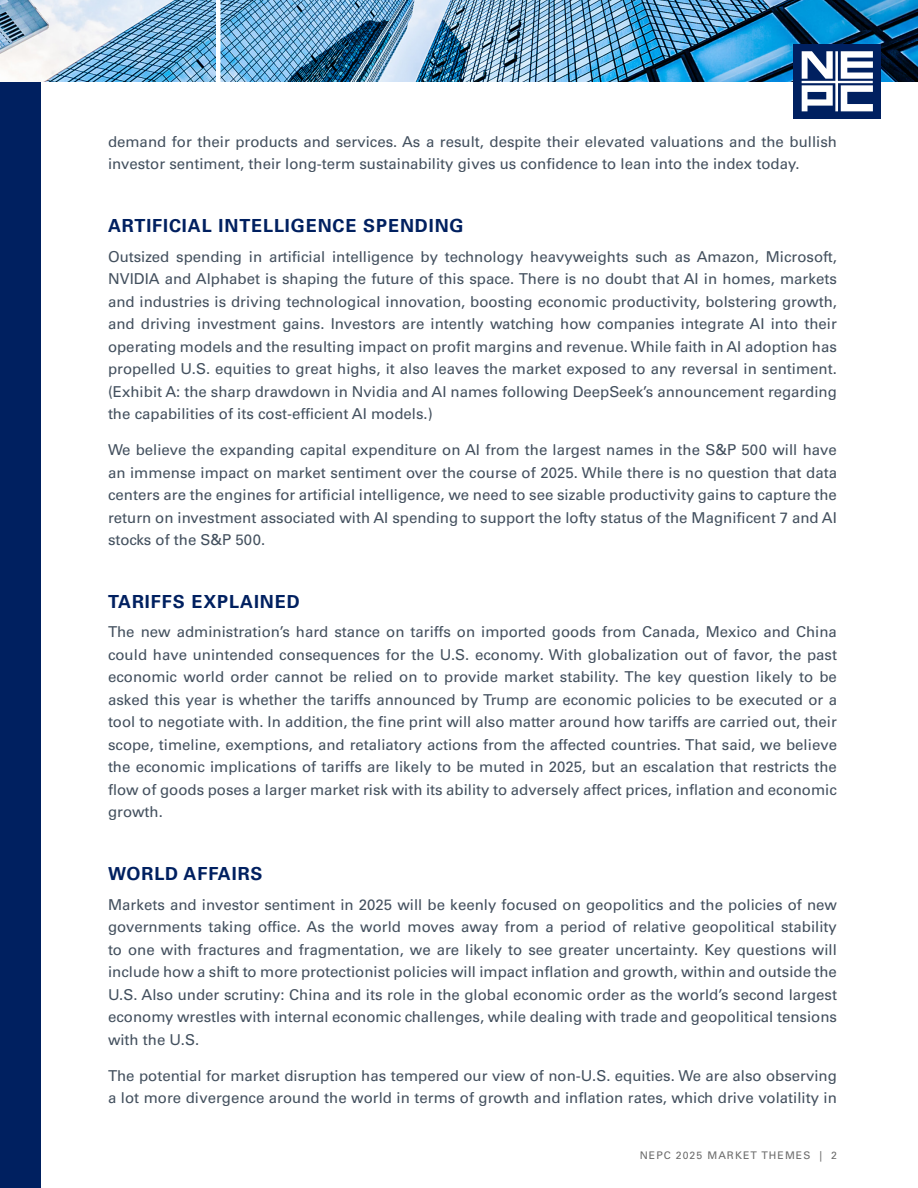
<style>
.page{position:relative;width:918px;height:1188px;background:#fff}
.page>*{position:absolute;margin:0;border:0;box-sizing:border-box;transform-origin:0 0}
.Heading{font:700 18px "Univers LT Pro 65";letter-spacing:.05em;color:#002060}
.Main_Body_Text{font:15px/22.5px "Univers LT Pro 55 Roman";color:#43505e;text-align:justify}
.Main_Body_Text-2{font:10.5px "Univers LT Pro 55 Roman";letter-spacing:.1em;color:#6b6b6b}
</style>
<div class="page">
<div style="left:0;top:0;width:40px;height:1188px;background:#002060"></div>
<img style="left:0;top:0;width:918px;height:82px">
<hr style="left:216px;top:0;width:4px;height:105px;background:#fff">
<div style="left:793px;top:44px;width:88px;height:75px;background:#002060"></div>
<svg style="left:802px;top:51px;width:71px;height:60px"></svg>
<p class="Main_Body_Text" style="left:108px;top:130px;width:731px">demand for their products and services. As a result, despite their elevated valuations and the bullish investor sentiment, their long-term sustainability gives us confidence to lean into the index today.</p>
<p class="Heading" style="left:108px;top:213px;width:357px">ARTIFICIAL INTELLIGENCE SPENDING</p>
<p class="Main_Body_Text" style="left:108px;top:244px;width:731px">Outsized spending in artificial intelligence by technology heavyweights such as Amazon, Microsoft, NVIDIA and Alphabet is shaping the future of this space. There is no doubt that AI in homes, markets and industries is driving technological innovation, boosting economic productivity, bolstering growth, and driving investment gains. Investors are intently watching how companies integrate AI into their operating models and the resulting impact on profit margins and revenue. While faith in AI adoption has propelled U.S. equities to great highs, it also leaves the market exposed to any reversal in sentiment. (Exhibit A: the sharp drawdown in Nvidia and AI names following DeepSeek’s announcement regarding the capabilities of its cost-efficient AI models.)</p>
<p class="Main_Body_Text" style="left:108px;top:438px;width:731px">We believe the expanding capital expenditure on AI from the largest names in the S&amp;P 500 will have an immense impact on market sentiment over the course of 2025. While there is no question that data centers are the engines for artificial intelligence, we need to see sizable productivity gains to capture the return on investment associated with AI spending to support the lofty status of the Magnificent 7 and AI stocks of the S&amp;P 500.</p>
<p class="Heading" style="left:108px;top:589px;width:193px">TARIFFS EXPLAINED</p>
<p class="Main_Body_Text" style="left:108px;top:620px;width:731px">The new administration’s hard stance on tariffs on imported goods from Canada, Mexico and China could have unintended consequences for the U.S. economy. With globalization out of favor, the past economic world order cannot be relied on to provide market stability. The key question likely to be asked this year is whether the tariffs announced by Trump are economic policies to be executed or a tool to negotiate with. In addition, the fine print will also matter around how tariffs are carried out, their scope, timeline, exemptions, and retaliatory actions from the affected countries. That said, we believe the economic implications of tariffs are likely to be muted in 2025, but an escalation that restricts the flow of goods poses a larger market risk with its ability to adversely affect prices, inflation and economic growth.</p>
<p class="Heading" style="left:108px;top:861px;width:156px">WORLD AFFAIRS</p>
<p class="Main_Body_Text" style="left:108px;top:892px;width:731px">Markets and investor sentiment in 2025 will be keenly focused on geopolitics and the policies of new governments taking office. As the world moves away from a period of relative geopolitical stability to one with fractures and fragmentation, we are likely to see greater uncertainty. Key questions will include how a shift to more protectionist policies will impact inflation and growth, within and outside the U.S. Also under scrutiny: China and its role in the global economic order as the world’s second largest economy wrestles with internal economic challenges, while dealing with trade and geopolitical tensions with the U.S.</p>
<p class="Main_Body_Text" style="left:108px;top:1063px;width:730px">The potential for market disruption has tempered our view of non-U.S. equities. We are also observing a lot more divergence around the world in terms of growth and inflation rates, which drive volatility in</p>
<p class="Main_Body_Text-2" style="left:640px;top:1148px;width:199px">NEPC 2025 MARKET THEMES | 2</p>
</div>
